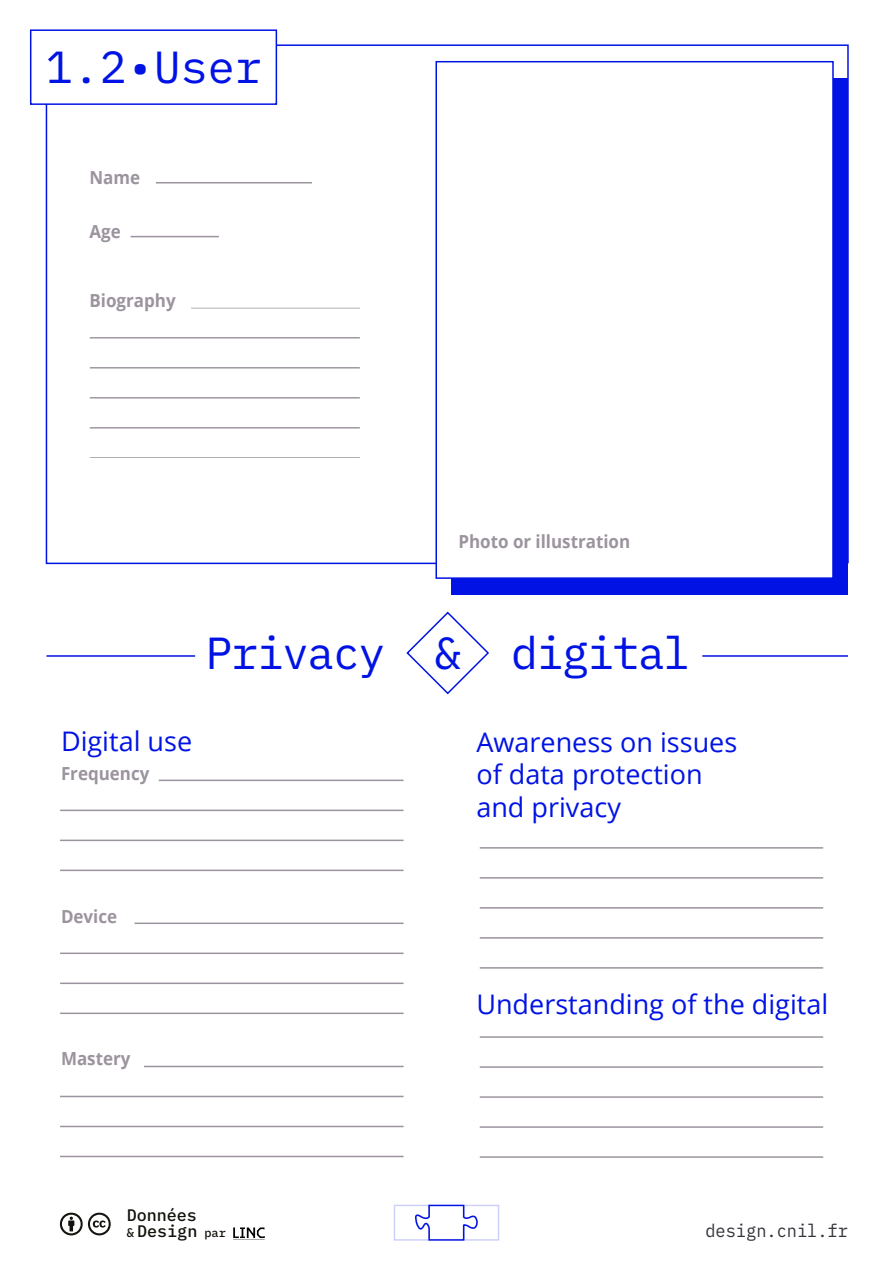
<style>
.page{position:relative;width:893px;height:1263px;background:#fff}
.page>*{position:absolute;margin:0;border:0;box-sizing:border-box;transform-origin:0 0}
.t1{font:45px "IBM Plex Mono";letter-spacing:-.035em;color:#0013e4}
.t2{font:27px/32.4px "Open Sans";color:#0013e4}
.t3{font:700 18px "Open Sans";color:#9b939d;scale:.94 1}
.t4{font:18px "IBM Plex Mono";color:#36323a;scale:.94 1}
.t5{font:500 16.8px/16.6px "IBM Plex Mono";color:#12110b}
.s1{font-size:12.6px}
.s2{font-size:12px}
</style>
<div class="page">
<div style="left:452px;top:78px;width:396px;height:516px;background:#0013e4"></div>
<div style="left:435px;top:61px;width:399px;height:518px;background:#fff;border:2px solid #0013e4"></div>
<svg style="left:45px;top:44px;width:804px;height:521px"></svg>
<svg style="left:406px;top:611px;width:83px;height:84px"></svg>
<hr style="left:46px;top:655px;width:149px;height:2px;background:#0013e4">
<hr style="left:702px;top:655px;width:146px;height:2px;background:#0013e4">
<div style="left:75px;top:275px;width:302px;height:198px;background:#fff"></div>
<hr style="left:90px;top:457px;width:270px;height:1px;background:#9b939d">
<svg style="left:90px;top:337px;width:270px;height:91px"></svg>
<hr style="left:90px;top:308px;width:270px;height:1px;background:#9b939d">
<div style="left:81px;top:288px;width:110px;height:26px;background:#fff"></div>
<svg style="left:394px;top:1204px;width:105px;height:37px"></svg>
<svg style="left:69px;top:140px;width:267px;height:118px"></svg>
<svg style="left:60px;top:1213px;width:51px;height:22px"></svg>
<svg style="left:233px;top:1227px;width:32px;height:13px"></svg>
<hr style="left:480px;top:847px;width:343px;height:2px;background:#9b939d">
<hr style="left:480px;top:877px;width:343px;height:2px;background:#9b939d">
<hr style="left:480px;top:907px;width:343px;height:2px;background:#9b939d">
<hr style="left:480px;top:937px;width:343px;height:2px;background:#9b939d">
<hr style="left:480px;top:967px;width:343px;height:2px;background:#9b939d">
<hr style="left:159px;top:780px;width:245px;height:1px;background:#9b939d">
<hr style="left:60px;top:810px;width:344px;height:1px;background:#9b939d">
<hr style="left:60px;top:840px;width:344px;height:1px;background:#9b939d">
<hr style="left:60px;top:870px;width:344px;height:1px;background:#9b939d">
<hr style="left:135px;top:922px;width:269px;height:2px;background:#9b939d">
<hr style="left:60px;top:952px;width:344px;height:2px;background:#9b939d">
<hr style="left:60px;top:982px;width:344px;height:2px;background:#9b939d">
<hr style="left:60px;top:1012px;width:344px;height:2px;background:#9b939d">
<hr style="left:144px;top:1066px;width:260px;height:1px;background:#9b939d">
<hr style="left:60px;top:1096px;width:344px;height:1px;background:#9b939d">
<hr style="left:60px;top:1126px;width:344px;height:1px;background:#9b939d">
<hr style="left:60px;top:1156px;width:344px;height:1px;background:#9b939d">
<hr style="left:480px;top:1036px;width:343px;height:2px;background:#9b939d">
<hr style="left:480px;top:1066px;width:343px;height:2px;background:#9b939d">
<hr style="left:480px;top:1096px;width:343px;height:2px;background:#9b939d">
<hr style="left:480px;top:1126px;width:343px;height:2px;background:#9b939d">
<hr style="left:480px;top:1156px;width:343px;height:2px;background:#9b939d">
<div style="left:30px;top:29px;width:247px;height:76px;background:#fff;border:2px solid #0013e4"></div>
<h1 class="t1" style="left:46px;top:33px;width:217px">1.2•User</h1>
<p class="t3" style="left:89px;top:164px;width:55px">Name</p>
<p class="t3" style="left:89px;top:219px;width:35px">Age</p>
<p class="t3" style="left:89px;top:288px;width:93px">Biography</p>
<p class="t3" style="left:458px;top:529px;width:184px">Photo or illustration</p>
<h1 class="t1" style="left:206px;top:618px;width:486px">Privacy &amp; digital</h1>
<p class="t2" style="left:61px;top:725px;width:133px">Digital use</p>
<p class="t3" style="left:61px;top:761px;width:96px">Frequency</p>
<p class="t2" style="left:476px;top:725px;width:262px">Awareness on issues of data protection and privacy</p>
<p class="t3" style="left:61px;top:903px;width:61px">Device</p>
<p class="t3" style="left:61px;top:1046px;width:75px">Mastery</p>
<p class="t2" style="left:476px;top:987px;width:353px">Understanding of the digital</p>
<p class="t5" style="left:127px;top:1205px;width:101px">Données<br><span class="s1">&amp;</span> Design <span class="s2">par</span></p>
<p class="t4" style="left:705px;top:1217px;width:153px">design.cnil.fr</p>
</div>
